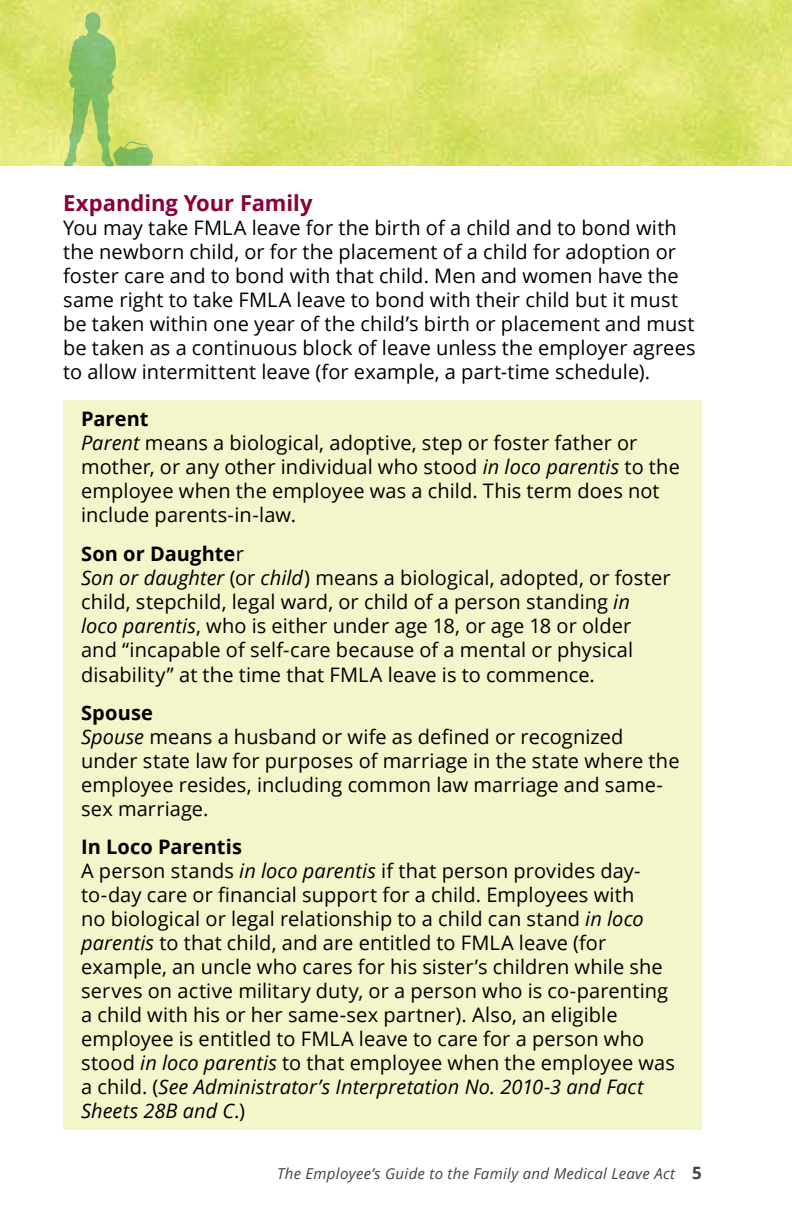
<style>
.page{position:relative;width:792px;height:1224px;background:#fff}
.page>*{position:absolute;margin:0;border:0;box-sizing:border-box;transform-origin:0 0}
.t1{font:700 22px "Open Sans";color:#8b003a}
.t2{font:20px/24px "Open Sans";letter-spacing:.005em;color:#000}
.t3{font:italic 15px "Open Sans";letter-spacing:.02em;color:#41434b}
.s1{font-weight:700}
.s2{font-style:italic}
.s3{font-weight:700;font-style:normal;font-size:17px}
</style>
<div class="page">
<img style="left:0;top:0;width:792px;height:166px">
<div style="left:63px;top:401px;width:639px;height:729px;background:#f3f5cb"></div>
<svg style="left:64px;top:12px;width:90px;height:155px;background:#bdd670"></svg>
<p class="t1" style="left:63px;top:187px;width:251px">Expanding Your Family</p>
<p class="t2" style="left:63px;top:215px;width:634px">You may take FMLA leave for the birth of a child and to bond with the newborn child, or for the placement of a child for adoption or foster care and to bond with that child. Men and women have the same right to take FMLA leave to bond with their child but it must be taken within one year of the child’s birth or placement and must be taken as a continuous block of leave unless the employer agrees to allow intermittent leave (for example, a part-time schedule).</p>
<p class="t2" style="left:81px;top:406px;width:600px"><span class="s1">Parent<br></span><span class="s2">Parent</span> means a biological, adoptive, step or foster father or mother, or any other individual who stood <span class="s2">in loco parentis</span> to the employee when the employee was a child. This term does not include parents-in-law.</p>
<p class="t2" style="left:81px;top:541px;width:591px"><span class="s1">Son or Daughte</span>r<br><span class="s2">Son or daughter</span> (or <span class="s2">child</span>) means a biological, adopted, or foster child, stepchild, legal ward, or child of a person standing <span class="s2">in loco parentis</span>, who is either under age 18, or age 18 or older and “incapable of self-care because of a mental or physical disability” at the time that FMLA leave is to commence.</p>
<p class="t2" style="left:81px;top:700px;width:600px"><span class="s1">Spouse<br></span><span class="s2">Spouse</span> means a husband or wife as defined or recognized under state law for purposes of marriage in the state where the employee resides, including common law marriage and same&shy;sex marriage.</p>
<p class="t2" style="left:81px;top:835px;width:595px"><span class="s1">In Loco Parentis<br></span>A person stands <span class="s2">in loco parentis</span> if that person provides day&shy;to-day care or financial support for a child. Employees with<br>no biological or legal relationship to a child can stand <span class="s2">in loco parentis</span> to that child, and are entitled to FMLA leave (for example, an uncle who cares for his sister’s children while she serves on active military duty, or a person who is co-parenting a child with his or her same-sex partner). Also, an eligible employee is entitled to FMLA leave to care for a person who stood <span class="s2">in loco parentis</span> to that employee when the employee was a child. (<span class="s2">See Administrator’s Interpretation No. 2010-3 and Fact Sheets 28B and C</span>.)</p>
<p class="t3" style="left:277px;top:1163px;width:426px">The Employee’s Guide to the Family and Medical Leave Act <span class="s3">5</span></p>
</div>
